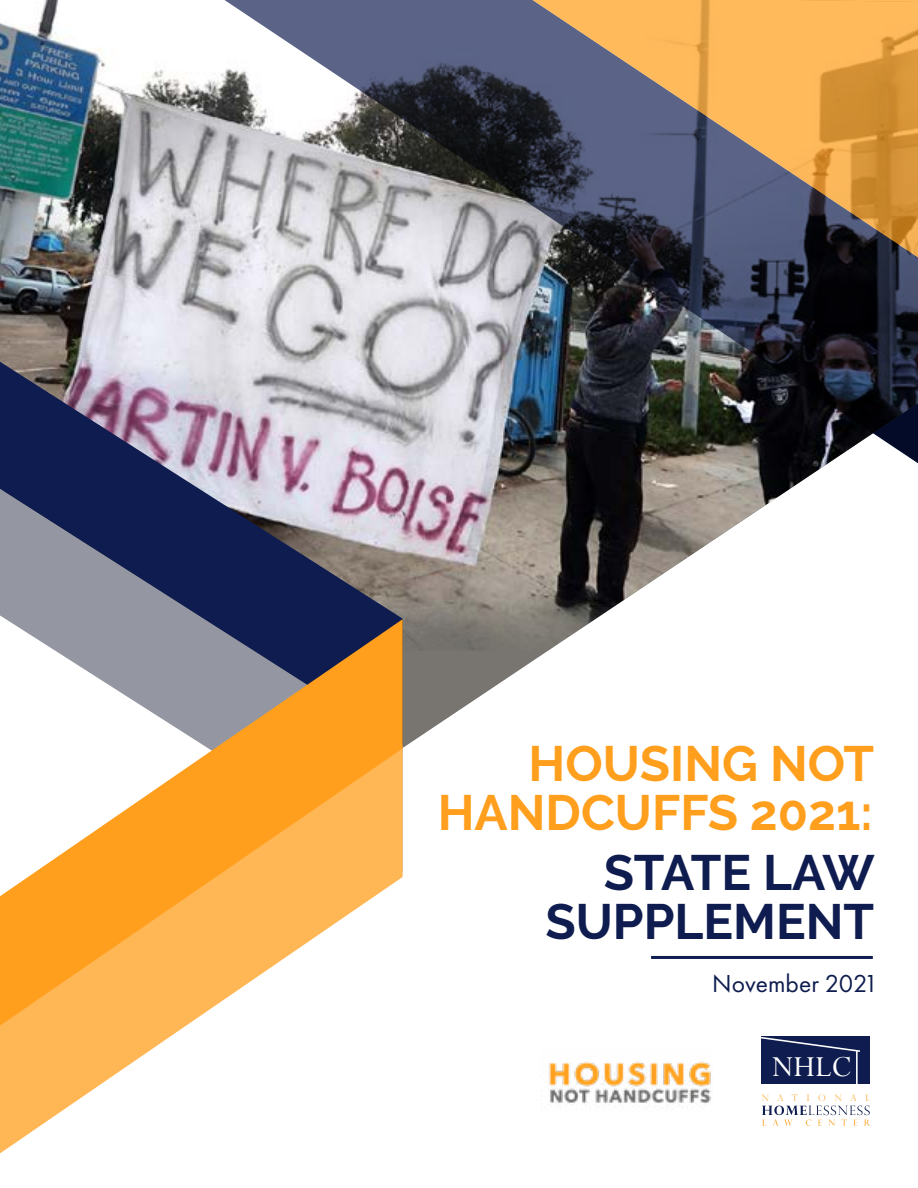
<style>
.page{position:relative;width:918px;height:1188px;background:#fff}
.page>*{position:absolute;margin:0;border:0;box-sizing:border-box;transform-origin:0 0}
.t1{font:700 49.5px/49.5px "Raleway";color:#ff9f1d;text-align:right}
.t2{font:700 49.5px/49.5px "Raleway";color:#0e1c4f;text-align:right}
.t3{font:32.4px "Perpetua";color:#fff}
.t4{font:25.5px "Futura PT";color:#0e1c4f}
.t5{font:300 9px "Perpetua Titling";letter-spacing:.99em;color:#fbaa36}
</style>
<div class="page">
<svg style="left:403px;top:650px;width:146px;height:98px"></svg>
<img style="left:0;top:0;width:748px;height:650px">
<img style="left:82px;top:0;width:836px;height:517px">
<svg style="left:0;top:362px;width:403px;height:257px;background:#75738e"></svg>
<svg style="left:0;top:1026px;width:186px;height:127px"></svg>
<svg style="left:0;top:619px;width:403px;height:407px"></svg>
<svg style="left:390px;top:0;width:528px;height:311px;background:#827162"></svg>
<img style="left:549px;top:1061px;width:162px;height:47px">
<hr style="left:651px;top:956px;width:222px;height:3px;background:#0e1c4f">
<div style="left:762px;top:1037px;width:108px;height:47px;background:#0e1c4f"></div>
<svg style="left:762px;top:1105px;width:108px;height:21px"></svg>
<hr style="left:856px;top:1051px;width:2px;height:34px;background:#fff">
<svg style="left:762px;top:1037px;width:98px;height:16px"></svg>
<p class="t1" style="left:438px;top:739px;width:438px">HOUSING NOT<br>HANDCUFFS 2021:</p>
<p class="t2" style="left:545px;top:848px;width:331px">STATE LAW<br>SUPPLEMENT</p>
<p class="t4" style="left:712px;top:968px;width:168px">November 2021</p>
<p class="t3" style="left:772px;top:1046px;width:81px">NHLC</p>
<p class="t5" style="left:762px;top:1092px;width:110px">NATIONAL</p>
</div>
